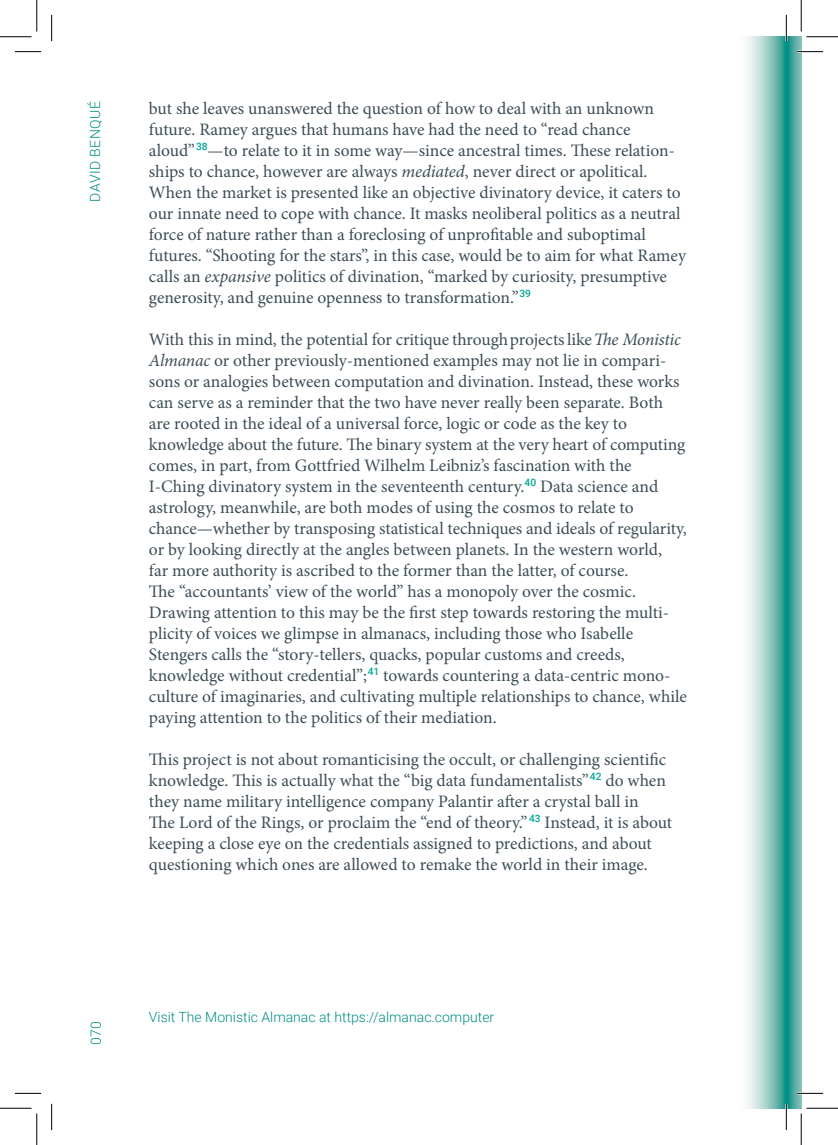
<style>
.page{position:relative;width:838px;height:1145px;background:#fff}
.page>*{position:absolute;margin:0;border:0;box-sizing:border-box;transform-origin:0 0}
.A_1_body_serif{font:17.5px/21px "Minion Pro";letter-spacing:-.005em;color:#3c4d55}
.C_1_CAPTION_SANS{font:300 14px "Roboto";color:#008e83}
.C_1_CAPTION_SANS-2{font:300 14px "Roboto";letter-spacing:.035em;color:#008e83}
.s1{font-style:italic}
</style>
<div class="page">
<svg style="left:747px;top:37px;width:39px;height:1071px"></svg>
<svg style="left:786px;top:37px;width:15px;height:1071px"></svg>
<hr style="left:796px;top:51px;width:27px;height:2px;background:#fff">
<hr style="left:796px;top:1092px;width:27px;height:2px;background:#fff">
<hr style="left:785px;top:15px;width:2px;height:26px;background:#fff">
<hr style="left:785px;top:1104px;width:2px;height:26px;background:#fff">
<svg style="left:15px;top:51px;width:26px;height:1px"></svg>
<svg style="left:796px;top:51px;width:27px;height:1px"></svg>
<svg style="left:15px;top:1093px;width:26px;height:1px"></svg>
<svg style="left:796px;top:1093px;width:27px;height:1px"></svg>
<svg style="left:51px;top:15px;width:1px;height:26px"></svg>
<svg style="left:51px;top:1104px;width:1px;height:26px"></svg>
<svg style="left:786px;top:15px;width:1px;height:26px"></svg>
<svg style="left:786px;top:1104px;width:1px;height:26px"></svg>
<hr style="left:0;top:36px;width:32px;height:1px;background:#000">
<hr style="left:806px;top:36px;width:31px;height:1px;background:#000">
<hr style="left:0;top:1108px;width:32px;height:1px;background:#000">
<hr style="left:806px;top:1108px;width:31px;height:1px;background:#000">
<hr style="left:36px;top:0;width:1px;height:31px;background:#000">
<hr style="left:36px;top:1113px;width:1px;height:32px;background:#000">
<hr style="left:800px;top:0;width:1px;height:31px;background:#000">
<hr style="left:800px;top:1113px;width:1px;height:32px;background:#000">
<p class="C_1_CAPTION_SANS-2" style="left:85px;top:202px;width:102px;rotate:-90deg">DAVID BENQUÉ</p>
<p class="A_1_body_serif" style="left:149px;top:98px;width:538px">but she leaves unanswered the question of how to deal with an unknown future. Ramey argues that humans have had the need to “read chance aloud”<sup>38</sup>—to relate to it in some way—since ancestral times. These relation&shy;ships to chance, however are always <span class="s1">mediated</span>, never direct or apolitical.<br>When the market is presented like an objective divinatory device, it caters to our innate need to cope with chance. It masks neoliberal politics as a neutral force of nature rather than a foreclosing of unprofitable and suboptimal futures. “Shooting for the stars”, in this case, would be to aim for what Ramey calls an <span class="s1">expansive</span> politics of divination, “marked by curiosity, presumptive generosity, and genuine openness to transformation.”<sup>39</sup></p>
<p class="A_1_body_serif" style="left:149px;top:329px;width:539px">With this in mind, the potential for critique through projects like <span class="s1">The Monistic Almanac</span> or other previously-mentioned examples may not lie in compari&shy;sons or analogies between computation and divination. Instead, these works can serve as a reminder that the two have never really been separate. Both are rooted in the ideal of a universal force, logic or code as the key to knowledge about the future. The binary system at the very heart of computing comes, in part, from Gottfried Wilhelm Leibniz’s fascination with the I-Ching divinatory system in the seventeenth century.<sup>40</sup> Data science and astrology, meanwhile, are both modes of using the cosmos to relate to chance—whether by transposing statistical techniques and ideals of regularity, or by looking directly at the angles between planets. In the western world,<br>far more authority is ascribed to the former than the latter, of course.<br>The “accountants’ view of the world” has a monopoly over the cosmic.<br>Drawing attention to this may be the first step towards restoring the multi&shy;plicity of voices we glimpse in almanacs, including those who Isabelle Stengers calls the “story-tellers, quacks, popular customs and creeds, knowledge without credential”;<sup>41</sup> towards countering a data-centric mono&shy;culture of imaginaries, and cultivating multiple relationships to chance, while paying attention to the politics of their mediation.</p>
<p class="A_1_body_serif" style="left:149px;top:749px;width:525px">This project is not about romanticising the occult, or challenging scientific knowledge. This is actually what the “big data fundamentalists”<sup>42</sup> do when they name military intelligence company Palantir after a crystal ball in<br>The Lord of the Rings, or proclaim the “end of theory.” <sup>43</sup> Instead, it is about keeping a close eye on the credentials assigned to predictions, and about questioning which ones are allowed to remake the world in their image.</p>
<p class="C_1_CAPTION_SANS" style="left:86px;top:1045px;width:25px;rotate:-90deg">070</p>
<p class="C_1_CAPTION_SANS" style="left:149px;top:1007px;width:347px">Visit The Monistic Almanac at https://almanac.computer</p>
</div>
